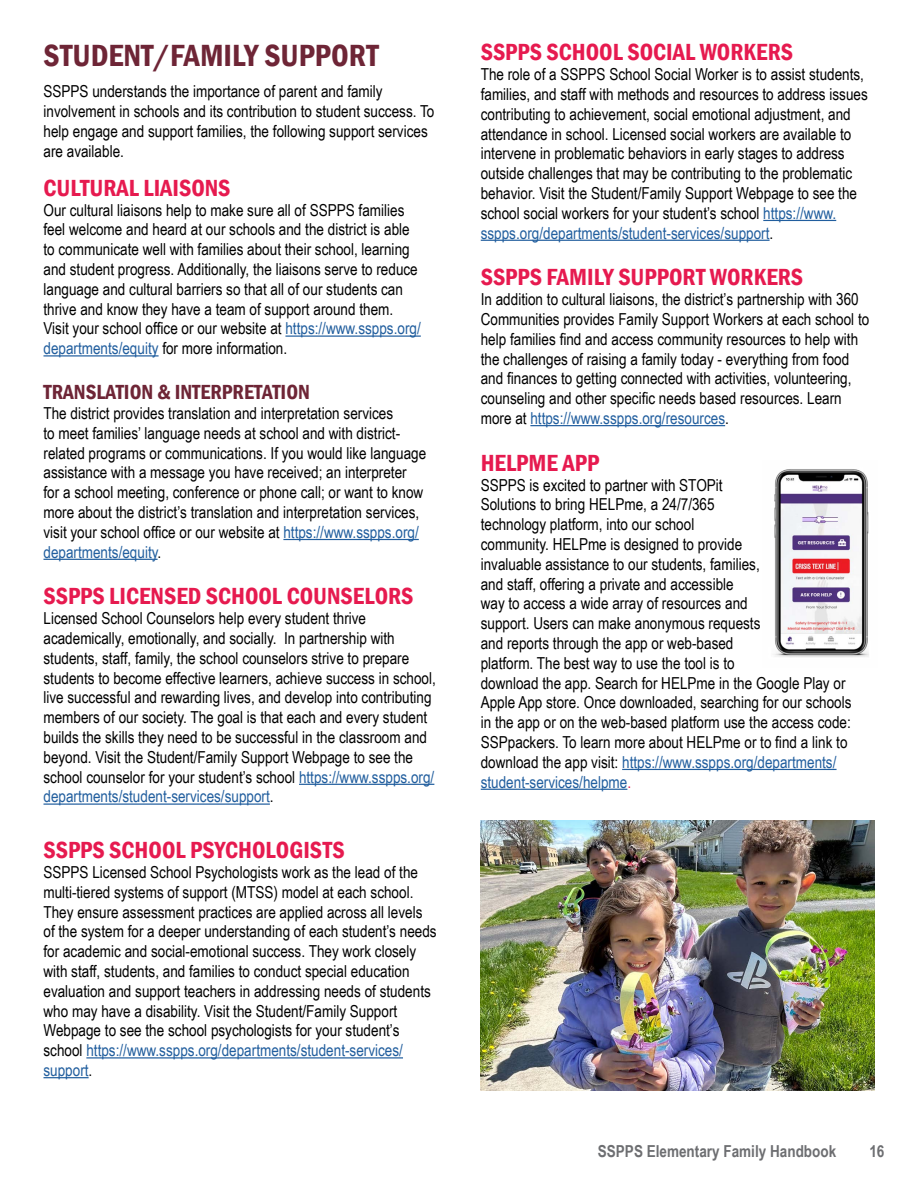
<style>
.page{position:relative;width:918px;height:1188px;background:#fff}
.page>*{position:absolute;margin:0;border:0;box-sizing:border-box;transform-origin:0 0}
.t1{font:600 condensed 31.5px "Franklin Gothic";color:#6e2536}
.t2{font:600 condensed 24px "Franklin Gothic";color:#e61a4f}
.t3{font:600 condensed 21px "Franklin Gothic";color:#6e2536}
.t4{font:16.5px/19.8px "Arial Narrow";color:#000}
.t5{font:700 16.5px "Arial Narrow";color:#6d6e71}
.s1{color:#215e9e}
.s2{color:#e61a4f}
</style>
<div class="page">
<hr style="left:285px;top:335px;width:136px;height:2px;background:#215e9e">
<hr style="left:44px;top:355px;width:115px;height:2px;background:#215e9e">
<hr style="left:283px;top:539px;width:136px;height:1px;background:#215e9e">
<hr style="left:44px;top:559px;width:114px;height:1px;background:#215e9e">
<hr style="left:299px;top:784px;width:135px;height:1px;background:#215e9e">
<hr style="left:44px;top:803px;width:226px;height:2px;background:#215e9e">
<hr style="left:86px;top:1057px;width:317px;height:2px;background:#215e9e">
<hr style="left:44px;top:1077px;width:45px;height:1px;background:#215e9e">
<hr style="left:763px;top:220px;width:73px;height:1px;background:#215e9e">
<hr style="left:481px;top:240px;width:289px;height:1px;background:#215e9e">
<hr style="left:530px;top:425px;width:195px;height:1px;background:#215e9e">
<hr style="left:622px;top:769px;width:215px;height:1px;background:#215e9e">
<hr style="left:481px;top:789px;width:146px;height:1px;background:#215e9e">
<img style="left:481px;top:821px;width:393px;height:270px">
<img style="left:774px;top:469px;width:95px;height:188px">
<h1 class="t1" style="left:44px;top:34px;width:337px">STUDENT/FAMILY SUPPORT</h1>
<p class="t4" style="left:44px;top:81px;width:392px">SSPPS understands the importance of parent and family involvement in schools and its contribution to student success. To help engage and support families, the following support services are available.</p>
<h2 class="t2" style="left:44px;top:172px;width:189px">CULTURAL LIAISONS</h2>
<p class="t4" style="left:44px;top:199px;width:379px">Our cultural liaisons help to make sure all of SSPPS families feel welcome and heard at our schools and the district is able to communicate well with families about their school, learning and student progress. Additionally, the liaisons serve to reduce language and cultural barriers so that all of our students can thrive and know they have a team of support around them.<br>Visit your school office or our website at <span class="s1">https://www.sspps.org/ departments/equity</span> for more information.</p>
<p class="t3" style="left:44px;top:378px;width:268px">TRANSLATION &amp; INTERPRETATION</p>
<p class="t4" style="left:44px;top:403px;width:384px">The district provides translation and interpretation services<br>to meet families’ language needs at school and with district&shy;related programs or communications. If you would like language assistance with a message you have received; an interpreter for a school meeting, conference or phone call; or want to know more about the district’s translation and interpretation services, visit your school office or our website at <span class="s1">https://www.sspps.org/ departments/equity</span>.</p>
<h2 class="t2" style="left:44px;top:580px;width:372px">SSPPS LICENSED SCHOOL COUNSELORS</h2>
<p class="t4" style="left:44px;top:608px;width:394px">Licensed School Counselors help every student thrive academically, emotionally, and socially. In partnership with students, staff, family, the school counselors strive to prepare students to become effective learners, achieve success in school, live successful and rewarding lives, and develop into contributing members of our society. The goal is that each and every student builds the skills they need to be successful in the classroom and beyond. Visit the Student/Family Support Webpage to see the school counselor for your student’s school <span class="s1">https://www.sspps.org/ departments/student-services/support</span>.</p>
<h2 class="t2" style="left:44px;top:834px;width:303px">SSPPS SCHOOL PSYCHOLOGISTS</h2>
<p class="t4" style="left:44px;top:862px;width:395px">SSPPS Licensed School Psychologists work as the lead of the multi-tiered systems of support (MTSS) model at each school.<br>They ensure assessment practices are applied across all levels of the system for a deeper understanding of each student’s needs for academic and social-emotional success. They work closely with staff, students, and families to conduct special education evaluation and support teachers in addressing needs of students who may have a disability. Visit the Student/Family Support Webpage to see the school psychologists for your student’s school <span class="s1">https://www.sspps.org/departments/student-services/ support</span>.</p>
<h2 class="t2" style="left:481px;top:36px;width:314px">SSPPS SCHOOL SOCIAL WORKERS</h2>
<p class="t4" style="left:481px;top:64px;width:389px">The role of a SSPPS School Social Worker is to assist students, families, and staff with methods and resources to address issues contributing to achievement, social emotional adjustment, and attendance in school. Licensed social workers are available to intervene in problematic behaviors in early stages to address outside challenges that may be contributing to the problematic behavior. Visit the Student/Family Support Webpage to see the school social workers for your student’s school <span class="s1">https://www. sspps.org/departments/student-services/support</span>.</p>
<h2 class="t2" style="left:481px;top:261px;width:324px">SSPPS FAMILY SUPPORT WORKERS</h2>
<p class="t4" style="left:481px;top:289px;width:390px">In addition to cultural liaisons, the district’s partnership with 360<br>Communities provides Family Support Workers at each school to help families find and access community resources to help with the challenges of raising a family today - everything from food and finances to getting connected with activities, volunteering, counseling and other specific needs based resources. Learn more at <span class="s1">https://www.sspps.org/resources</span>.</p>
<h2 class="t2" style="left:481px;top:447px;width:120px">HELPME APP</h2>
<p class="t4" style="left:481px;top:474px;width:372px">SSPPS is excited to partner with STOPit<br>Solutions to bring HELPme, a 24/7/365<br>technology platform, into our school<br>community. HELPme is designed to provide<br>invaluable assistance to our students, families,<br>and staff, offering a private and accessible<br>way to access a wide array of resources and<br>support. Users can make anonymous requests<br>and reports through the app or web-based<br>platform. The best way to use the tool is to<br>download the app. Search for HELPme in the Google Play or Apple App store. Once downloaded, searching for our schools in the app or on the web-based platform use the access code:<br>SSPpackers. To learn more about HELPme or to find a link to download the app visit: <span class="s1">https://www.sspps.org/departments/ student-services/helpme</span><span class="s2">.</span></p>
<p class="t5" style="left:598px;top:1139px;width:240px">SSPPS Elementary Family Handbook</p>
<p class="t5" style="left:869px;top:1139px;width:17px">16</p>
</div>
